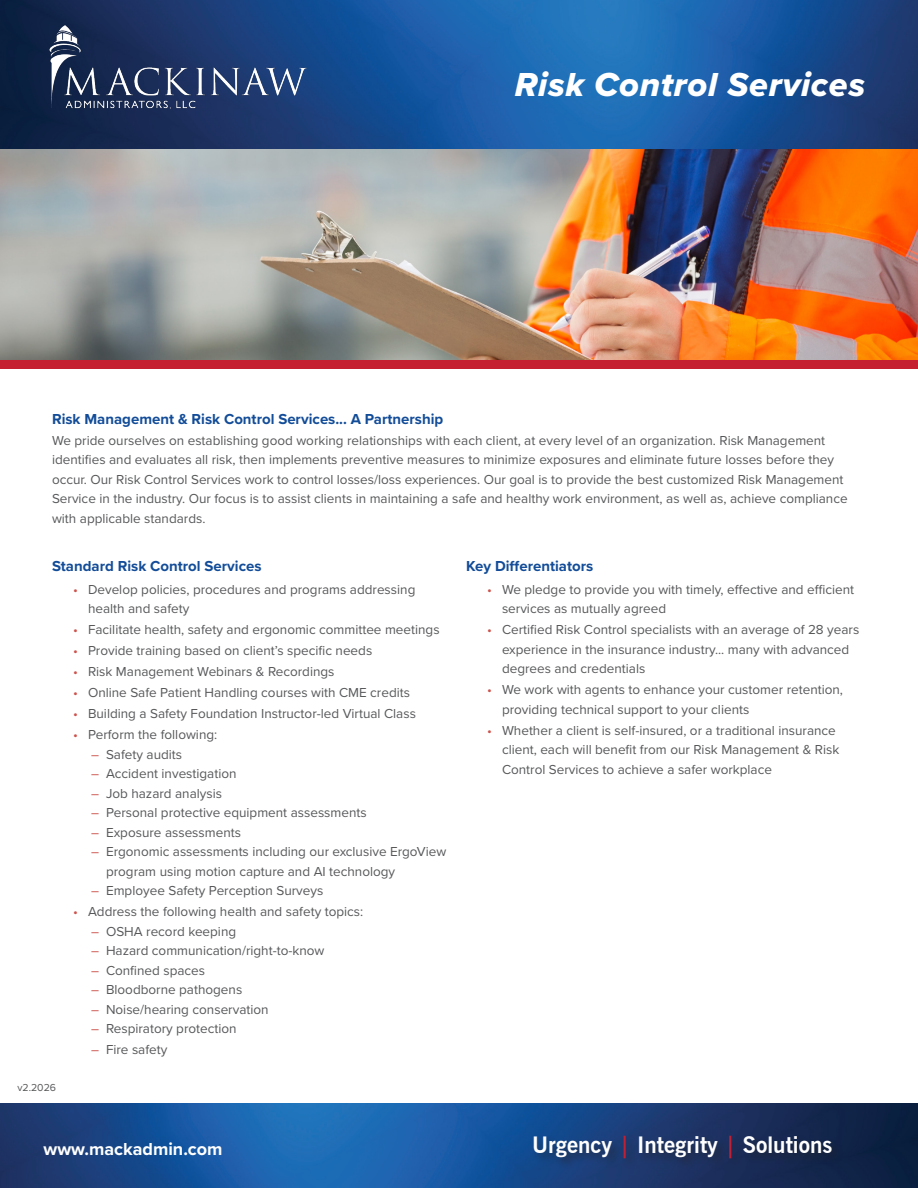
<style>
.page{position:relative;width:918px;height:1188px;background:#fff}
.page>*{position:absolute;margin:0;border:0;box-sizing:border-box;transform-origin:0 0}
.Header_-_Title{font:34.5px "Proxima Nova Extrabld It";letter-spacing:.02em;color:#fff}
.t1{font:700 22.5px "News Gothic BT";color:#fff}
.t2{font:700 18px "Proxima Nova";color:#fff}
.Heading_1_BL-BC{font:700 15px "Proxima Nova";color:#124c98}
.Text-BC{font:13.5px/19.5px "Proxima Nova";color:#57585a}
.t3{font:10.5px "Proxima Nova";color:#57585a}
.s1{color:#cd534d}
.s2{color:#c42032}
</style>
<div class="page">
<img style="left:0;top:0;width:918px;height:149px">
<div style="left:0;top:360px;width:918px;height:9px;background:#c42032"></div>
<img style="left:0;top:149px;width:918px;height:211px">
<img style="left:0;top:1104px;width:918px;height:84px">
<div style="left:531px;top:1133px;width:313px;height:37px;background:#231f20;opacity:.5"></div>
<img style="left:43px;top:16px;width:270px;height:103px">
<p class="Header_-_Title" style="left:515px;top:59px;width:352px">Risk Control Services</p>
<p class="Heading_1_BL-BC" style="left:52px;top:408px;width:393px">Risk Management &amp; Risk Control Services... A Partnership</p>
<p class="Text-BC" style="left:52px;top:430px;width:797px">We pride ourselves on establishing good working relationships with each client, at every level of an organization. Risk Management identifies and evaluates all risk, then implements preventive measures to minimize exposures and eliminate future losses before they occur. Our Risk Control Services work to control losses/loss experiences. Our goal is to provide the best customized Risk Management Service in the industry. Our focus is to assist clients in maintaining a safe and healthy work environment, as well as, achieve compliance with applicable standards.</p>
<p class="Heading_1_BL-BC" style="left:52px;top:555px;width:211px">Standard Risk Control Services</p>
<p class="Text-BC" style="left:88px;top:579px;width:329px;text-indent:-15px"><span class="s1">•</span> Develop policies, procedures and programs addressing health and safety</p>
<p class="Text-BC" style="left:73px;top:620px;width:368px"><span class="s1">•</span> Facilitate health, safety and ergonomic committee meetings</p>
<p class="Text-BC" style="left:73px;top:641px;width:301px"><span class="s1">•</span> Provide training based on client’s specific needs</p>
<p class="Text-BC" style="left:73px;top:662px;width:263px"><span class="s1">•</span> Risk Management Webinars &amp; Recordings</p>
<p class="Text-BC" style="left:73px;top:683px;width:339px"><span class="s1">•</span> Online Safe Patient Handling courses with CME credits</p>
<p class="Text-BC" style="left:73px;top:704px;width:344px"><span class="s1">•</span> Building a Safety Foundation Instructor-led Virtual Class</p>
<p class="Text-BC" style="left:73px;top:725px;width:146px"><span class="s1">•</span> Perform the following:</p>
<p class="Text-BC" style="left:91px;top:744px;width:93px"><span class="s1">–</span> Safety audits</p>
<p class="Text-BC" style="left:91px;top:764px;width:147px"><span class="s1">–</span> Accident investigation</p>
<p class="Text-BC" style="left:91px;top:783px;width:133px"><span class="s1">–</span> Job hazard analysis</p>
<p class="Text-BC" style="left:91px;top:803px;width:277px"><span class="s1">–</span> Personal protective equipment assessments</p>
<p class="Text-BC" style="left:91px;top:822px;width:151px"><span class="s1">–</span> Exposure assessments</p>
<p class="Text-BC" style="left:106px;top:842px;width:342px;text-indent:-15px"><span class="s1">–</span> Ergonomic assessments including our exclusive ErgoView program using motion capture and AI technology</p>
<p class="Text-BC" style="left:91px;top:881px;width:234px"><span class="s1">–</span> Employee Safety Perception Surveys</p>
<p class="Text-BC" style="left:73px;top:902px;width:292px"><span class="s1">•</span> Address the following health and safety topics:</p>
<p class="Text-BC" style="left:91px;top:921px;width:147px"><span class="s1">–</span> OSHA record keeping</p>
<p class="Text-BC" style="left:91px;top:941px;width:235px"><span class="s1">–</span> Hazard communication/right-to-know</p>
<p class="Text-BC" style="left:91px;top:960px;width:116px"><span class="s1">–</span> Confined spaces</p>
<p class="Text-BC" style="left:91px;top:980px;width:153px"><span class="s1">–</span> Bloodborne pathogens</p>
<p class="Text-BC" style="left:91px;top:999px;width:179px"><span class="s1">–</span> Noise/hearing conservation</p>
<p class="Text-BC" style="left:91px;top:1019px;width:147px"><span class="s1">–</span> Respiratory protection</p>
<p class="Text-BC" style="left:91px;top:1040px;width:78px"><span class="s1">–</span> Fire safety</p>
<p class="t3" style="left:17px;top:1079px;width:40px">v2.2026</p>
<p class="Heading_1_BL-BC" style="left:466px;top:555px;width:129px">Key Differentiators</p>
<p class="Text-BC" style="left:502px;top:579px;width:354px;text-indent:-15px"><span class="s1">•</span> We pledge to provide you with timely, effective and efficient services as mutually agreed</p>
<p class="Text-BC" style="left:502px;top:620px;width:359px;text-indent:-15px"><span class="s1">•</span> Certified Risk Control specialists with an average of 28 years experience in the insurance industry... many with advanced degrees and credentials</p>
<p class="Text-BC" style="left:502px;top:680px;width:343px;text-indent:-15px"><span class="s1">•</span> We work with agents to enhance your customer retention, providing technical support to your clients</p>
<p class="Text-BC" style="left:502px;top:720px;width:339px;text-indent:-15px"><span class="s1">•</span> Whether a client is self-insured, or a traditional insurance client, each will benefit from our Risk Management &amp; Risk<br>Control Services to achieve a safer workplace</p>
<h3 class="t2" style="left:44px;top:1135px;width:181px">www.mackadmin.com</h3>
<h2 class="t1" style="left:532px;top:1131px;width:302px">Urgency <span class="s2">|</span> Integrity <span class="s2">|</span> Solutions</h2>
</div>
